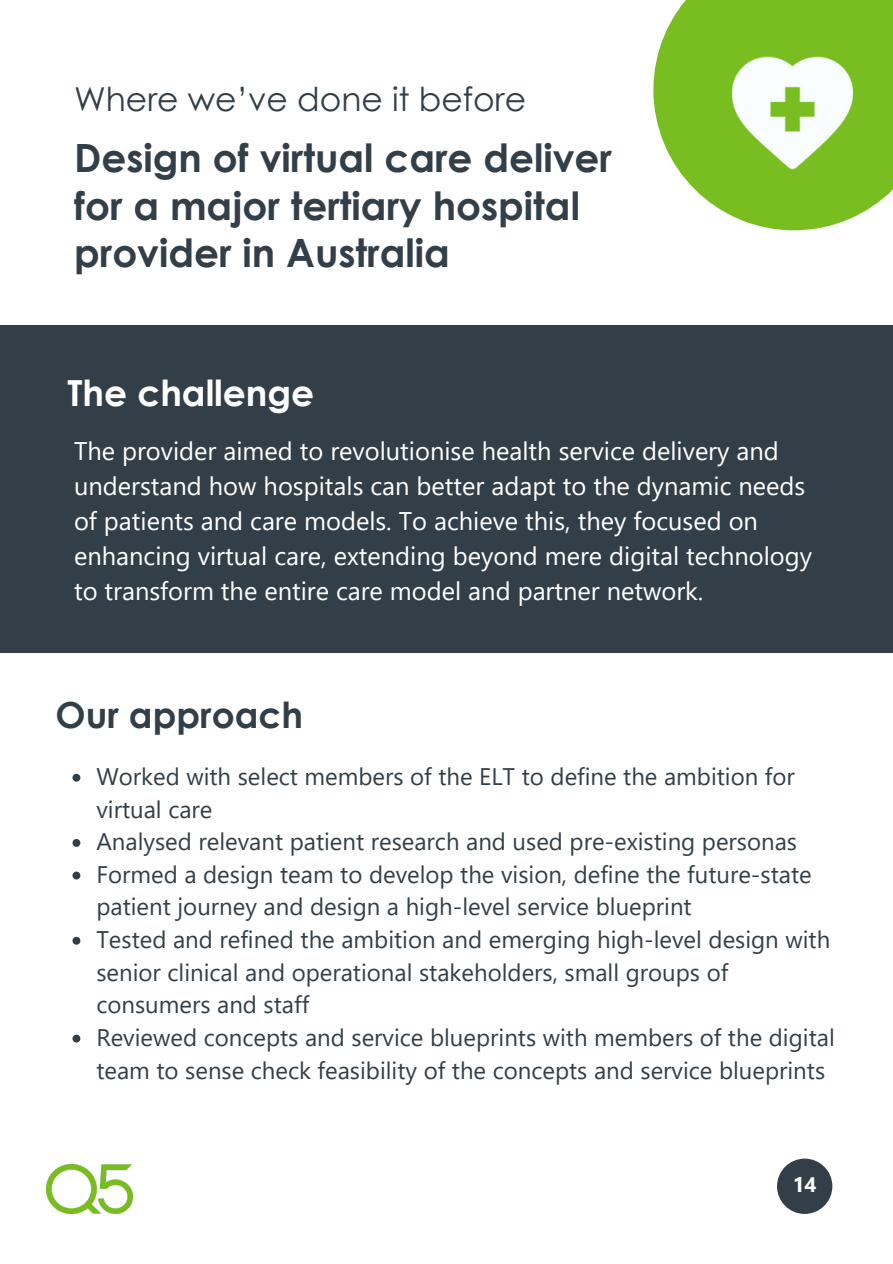
<style>
.page{position:relative;width:893px;height:1264px;background:#fff}
.page>*{position:absolute;margin:0;border:0;box-sizing:border-box;transform-origin:0 0}
.t1{font:700 39px/47.2px "Century Gothic";color:#333f48}
.t2{font:700 36px "Century Gothic";color:#fff}
.t3{font:700 36px "Century Gothic";color:#333f48}
.t4{font:33px "Century Gothic";color:#333f48}
.t5{font:25.5px/34.8px "Segoe UI";color:#fff}
.t6{font:24px/32.5px "Segoe UI";color:#333f48}
.t7{font:700 21px "Segoe UI";color:#fff}
</style>
<div class="page">
<div style="left:777px;top:1158px;width:55px;height:55px;background:#333f48;border-radius:50%"></div>
<div style="left:0;top:325px;width:892px;height:328px;background:#333f48"></div>
<img style="left:47px;top:1164px;width:85px;height:49px">
<svg style="left:72px;top:773px;width:8px;height:8px"></svg>
<svg style="left:72px;top:839px;width:8px;height:7px"></svg>
<svg style="left:72px;top:871px;width:8px;height:8px"></svg>
<svg style="left:72px;top:936px;width:8px;height:8px"></svg>
<svg style="left:72px;top:1034px;width:8px;height:8px"></svg>
<svg style="left:653px;top:0;width:239px;height:230px;fill:#78be20"></svg>
<img style="left:732px;top:53px;width:120px;height:120px">
<p class="t4" style="left:74px;top:78px;width:453px">Where we’ve done it before</p>
<p class="t1" style="left:74px;top:133px;width:539px">Design of virtual care deliver for a major tertiary hospital provider in Australia</p>
<p class="t2" style="left:68px;top:370px;width:248px">The challenge</p>
<p class="t5" style="left:74px;top:432px;width:739px">The provider aimed to revolutionise health service delivery and understand how hospitals can better adapt to the dynamic needs of patients and care models. To achieve this, they focused on enhancing virtual care, extending beyond mere digital technology to transform the entire care model and partner network.</p>
<p class="t3" style="left:56px;top:692px;width:249px">Our approach</p>
<p class="t6" style="left:96px;top:758px;width:699px">Worked with select members of the ELT to define the ambition for virtual care</p>
<p class="t6" style="left:96px;top:824px;width:702px">Analysed relevant patient research and used pre-existing personas</p>
<p class="t6" style="left:96px;top:856px;width:716px">Formed a design team to develop the vision, define the future-state patient journey and design a high-level service blueprint</p>
<p class="t6" style="left:96px;top:921px;width:735px">Tested and refined the ambition and emerging high-level design with senior clinical and operational stakeholders, small groups of consumers and staff</p>
<p class="t6" style="left:96px;top:1019px;width:739px">Reviewed concepts and service blueprints with members of the digital team to sense check feasibility of the concepts and service blueprints</p>
<p class="t7" style="left:792px;top:1169px;width:25px">14</p>
</div>
